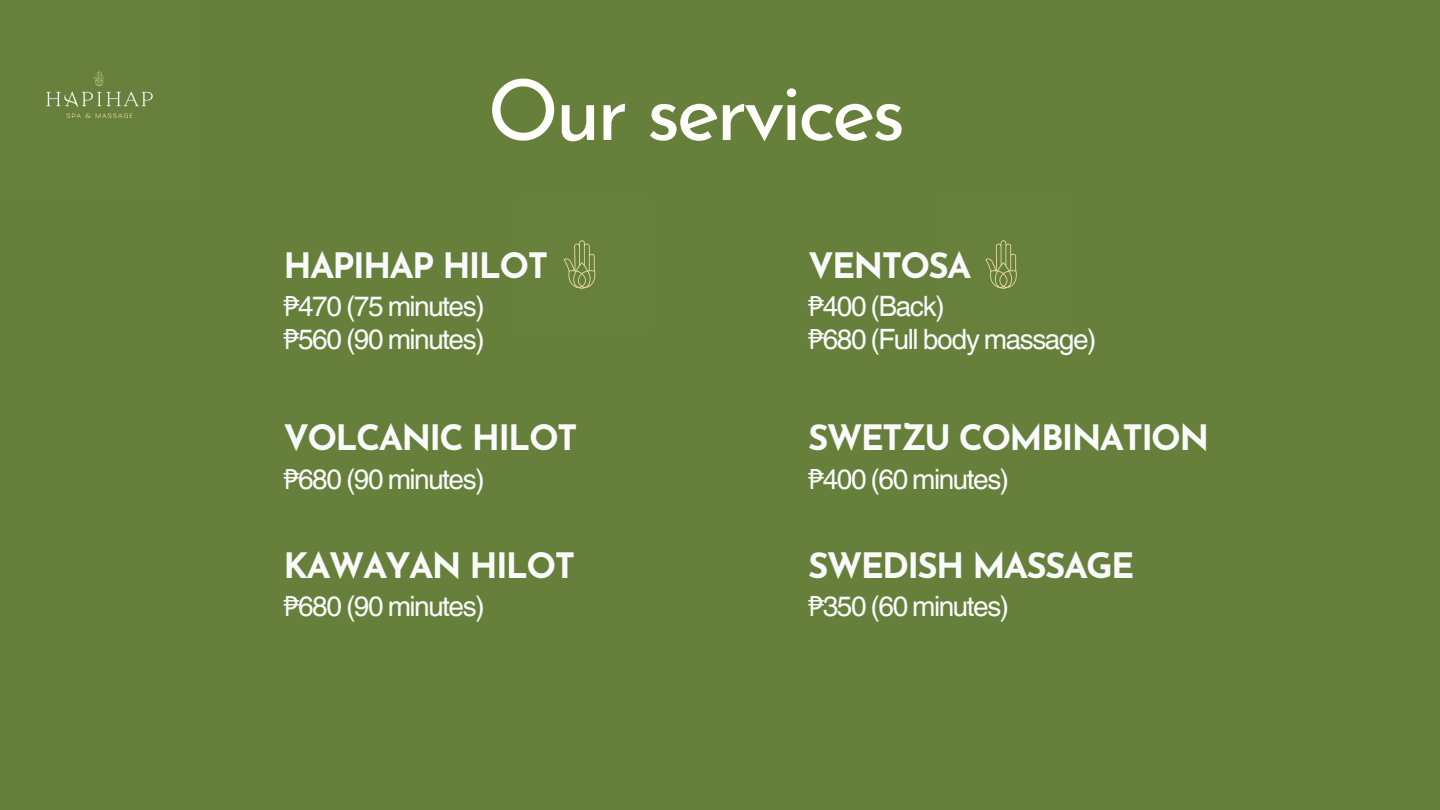
<style>
.page{position:relative;width:1440px;height:810px;background:#66803c}
.page>*{position:absolute;margin:0;border:0;box-sizing:border-box;transform-origin:0 0}
.t1{font:84px "Josefin Sans";letter-spacing:-.05em;color:#fffdf9}
.t2{font:700 35px "Josefin Sans";letter-spacing:-.05em;color:#fafafb}
.t3{font:28px "Helvetica World";letter-spacing:-.05em;color:#fafafb}
.s1{font-family:"Noto Sans"}
</style>
<div class="page">
<img style="left:46px;top:71px;width:107px;height:48px">
<img style="left:563px;top:240px;width:33px;height:49px">
<img style="left:985px;top:240px;width:32px;height:49px">
<p class="t1" style="left:487px;top:77px;width:420px">Our services</p>
<p class="t2" style="left:283px;top:251px;width:266px">HAPIHAP HILOT</p>
<p class="t3" style="left:283px;top:289px;width:203px"><span class="s1">₱</span>470 (75 minutes)</p>
<p class="t3" style="left:283px;top:322px;width:203px"><span class="s1">₱</span>560 (90 minutes)</p>
<p class="t2" style="left:283px;top:424px;width:296px">VOLCANIC HILOT</p>
<p class="t3" style="left:283px;top:462px;width:203px"><span class="s1">₱</span>680 (90 minutes)</p>
<p class="t2" style="left:283px;top:552px;width:293px">KAWAYAN HILOT</p>
<p class="t3" style="left:283px;top:590px;width:203px"><span class="s1">₱</span>680 (90 minutes)</p>
<p class="t2" style="left:808px;top:251px;width:165px">VENTOSA</p>
<p class="t3" style="left:808px;top:289px;width:138px"><span class="s1">₱</span>400 (Back)</p>
<p class="t3" style="left:808px;top:322px;width:290px"><span class="s1">₱</span>680 (Full body massage)</p>
<p class="t2" style="left:808px;top:424px;width:403px">SWETZU COMBINATION</p>
<p class="t3" style="left:808px;top:462px;width:203px"><span class="s1">₱</span>400 (60 minutes)</p>
<p class="t2" style="left:808px;top:552px;width:328px">SWEDISH MASSAGE</p>
<p class="t3" style="left:808px;top:590px;width:203px"><span class="s1">₱</span>350 (60 minutes)</p>
</div>
